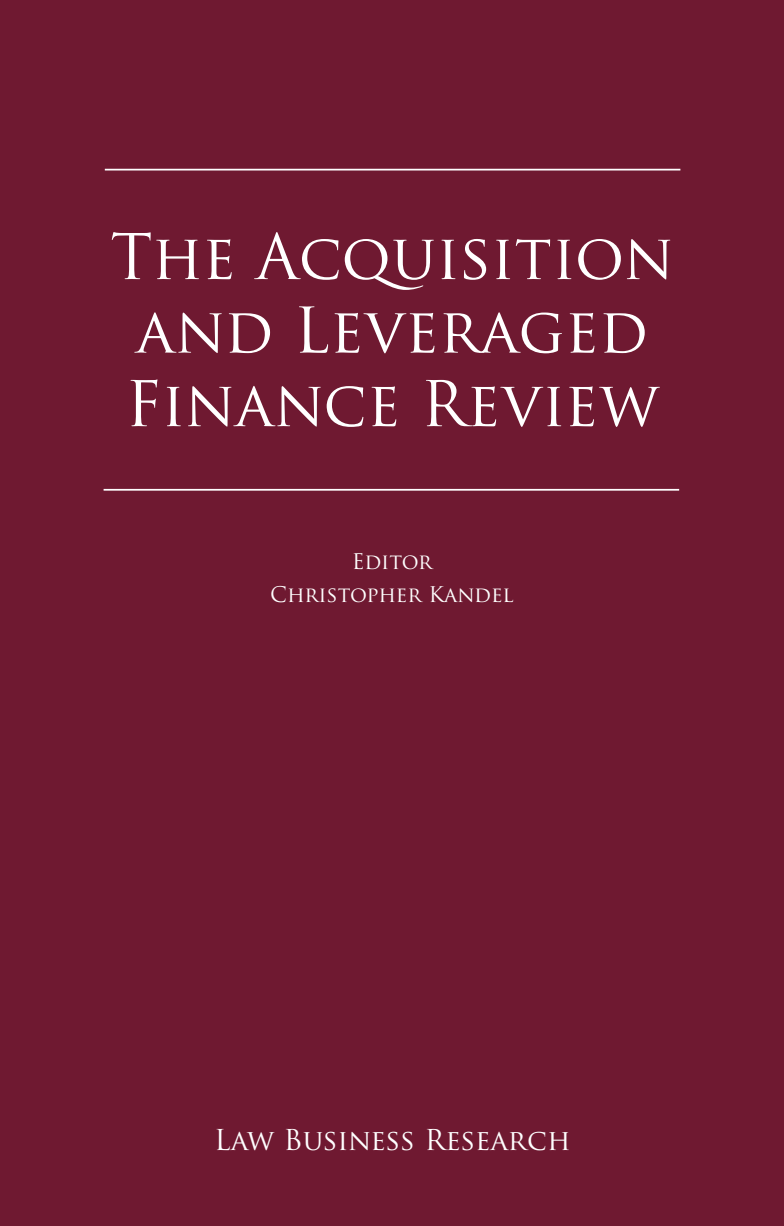
<style>
.page{position:relative;width:784px;height:1226px;background:#fff}
.page>*{position:absolute;margin:0;border:0;box-sizing:border-box;transform-origin:0 0}
.t1{font:61.25px/73.5px "Trajan Pro";color:#fff}
.t2{font:28px "Trajan Pro";color:#fff}
.t3{font:21px/33.2px "Trajan Pro";letter-spacing:-.01em;color:#fff;text-align:center}
</style>
<div class="page">
<div style="left:0;top:0;width:784px;height:1225px;background:#6f1931"></div>
<hr style="left:104px;top:489px;width:575px;height:1px;background:#fff">
<hr style="left:105px;top:169px;width:575px;height:1px;background:#fff">
<p class="t1" style="left:110px;top:219px;width:565px">The Acquisition and Leveraged<br>Finance Review</p>
<p class="t3" style="left:270px;top:544px;width:245px">Editor<br>Christopher Kandel</p>
<p class="t2" style="left:214px;top:1122px;width:358px">Law Business Research</p>
</div>
